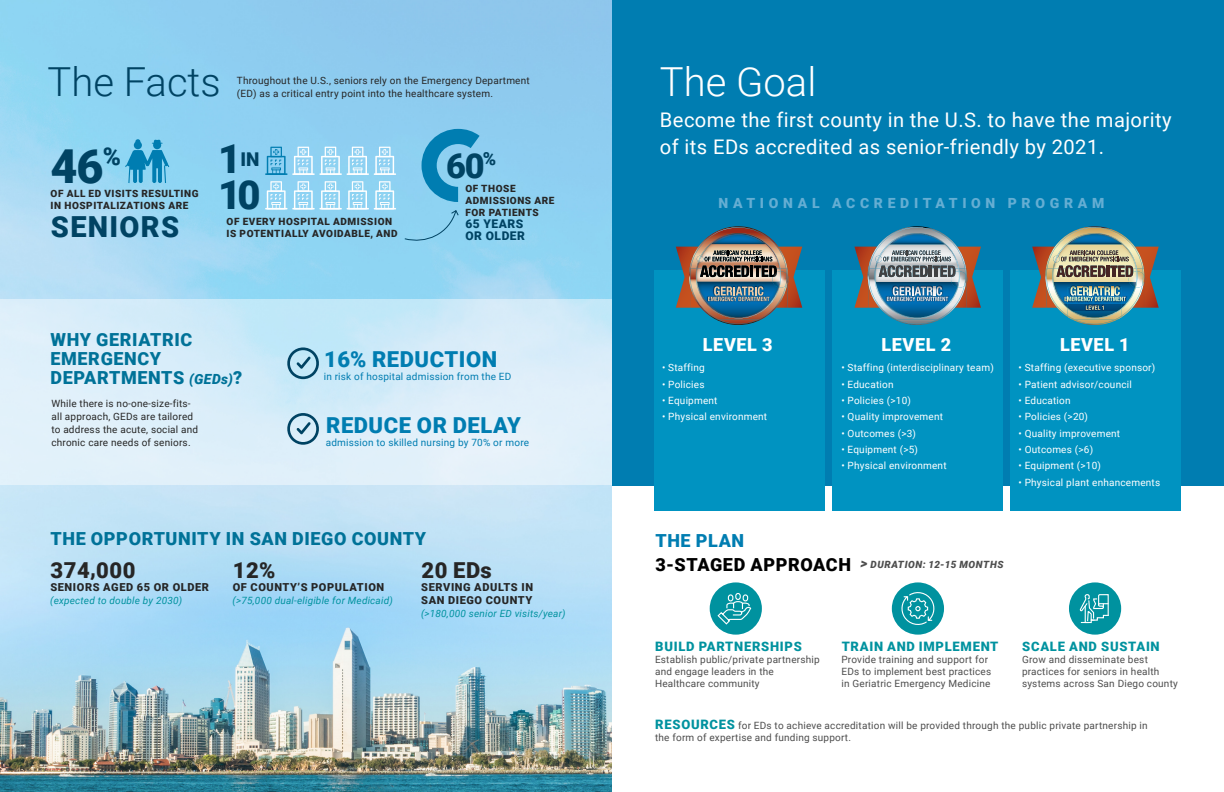
<style>
.page{position:relative;width:1224px;height:792px;background:#fff}
.page>*{position:absolute;margin:0;border:0;box-sizing:border-box;transform-origin:0 0}
.t1{font:900 46.8px "Roboto";color:#004363}
.t2{font:300 40px "Roboto";color:#004363}
.t3{font:300 40px "Roboto";color:#fff}
.t4{font:900 40px "Roboto";color:#004363}
.t5{font:900 34.4px "Roboto";color:#004363}
.t6{font:900 29px "Roboto";letter-spacing:.045em;color:#004363}
.t7{font:900 22px "Roboto";letter-spacing:.025em;color:#007db1}
.t8{font:900 22px "Roboto";letter-spacing:.025em;color:#262626}
.t9{font:20.2px/26.1px "Roboto";letter-spacing:.02em;color:#fff}
.t10{font:900 19px "Roboto";color:#004363}
.t11{font:900 18px/19px "Roboto";letter-spacing:.035em;color:#007298}
.t12{font:900 18px "Roboto";letter-spacing:.035em;color:#fff}
.t13{font:900 18px "Roboto";letter-spacing:.035em;color:#007db1}
.t14{font:900 14px "Roboto";letter-spacing:.335em;color:#65aed3}
.t15{font:900 13px "Roboto";letter-spacing:.055em;color:#00929f}
.t16{font:900 12px/12px "Roboto";letter-spacing:.045em;color:#004363}
.t17{font:900 11px/13.2px "Roboto";letter-spacing:.055em;color:#262626}
.t18{font:10px/12px "Roboto";letter-spacing:.02em;color:#4d4d4d}
.t19{font:10px "Roboto";letter-spacing:.02em;color:#fff}
.t20{font:10px/13px "Roboto";letter-spacing:.02em;color:#262626}
.t21{font:900 10px/12px "Roboto";letter-spacing:.055em;color:#262626}
.t22{font:italic 10px "Roboto";letter-spacing:.02em;color:#00929f}
.t23{font:10px "Roboto";letter-spacing:.02em;color:#007db1}
.t24{font:italic 900 10px "Roboto";letter-spacing:.055em;color:#4d4d4d}
.s1{font-size:40px}
.s2{font-style:italic;font-size:14px}
.s3{font-style:normal;font-size:18px;color:#000}
.s4{font-size:14px}
.s5{font-weight:900;font-size:13px;color:#00929f}
</style>
<div class="page">
<img style="left:0;top:0;width:612px;height:792px">
<svg style="left:0;top:299px;width:612px;height:186px;background:#d9edf9"></svg>
<div style="left:612px;top:0;width:612px;height:485px;background:#007db1"></div>
<div style="left:654px;top:270px;width:170px;height:240px;background:#0093c1"></div>
<div style="left:832px;top:270px;width:170px;height:240px;background:#0093c1"></div>
<div style="left:1010px;top:270px;width:171px;height:240px;background:#0093c1"></div>
<div style="left:710px;top:582px;width:52px;height:53px;background:#00929f;border-radius:50%"></div>
<svg style="left:717px;top:593px;width:35px;height:32px"></svg>
<div style="left:892px;top:582px;width:52px;height:53px;background:#00929f;border-radius:50%"></div>
<svg style="left:899px;top:590px;width:38px;height:37px"></svg>
<div style="left:1069px;top:582px;width:52px;height:53px;background:#00929f;border-radius:50%"></div>
<svg style="left:1079px;top:594px;width:30px;height:30px"></svg>
<img style="left:676px;top:226px;width:126px;height:99px">
<img style="left:1032px;top:226px;width:127px;height:99px">
<svg style="left:854px;top:226px;width:127px;height:99px"></svg>
<svg style="left:286px;top:347px;width:34px;height:32px"></svg>
<svg style="left:286px;top:413px;width:34px;height:32px"></svg>
<svg style="left:125px;top:139px;width:44px;height:44px;background:#49aad2"></svg>
<svg style="left:422px;top:129px;width:58px;height:73px;background:#56afd8"></svg>
<svg style="left:404px;top:210px;width:55px;height:34px;background:#88cdec"></svg>
<hr style="left:265px;top:173px;width:23px;height:2px;background:#007db1">
<svg style="left:267px;top:147px;width:19px;height:27px"></svg>
<hr style="left:265px;top:208px;width:23px;height:2px;background:#fff">
<svg style="left:267px;top:181px;width:19px;height:27px"></svg>
<hr style="left:292px;top:173px;width:23px;height:2px;background:#fff">
<svg style="left:294px;top:147px;width:19px;height:27px"></svg>
<hr style="left:292px;top:208px;width:23px;height:2px;background:#fff">
<svg style="left:294px;top:181px;width:19px;height:27px"></svg>
<hr style="left:319px;top:173px;width:23px;height:2px;background:#fff">
<svg style="left:321px;top:147px;width:19px;height:27px"></svg>
<hr style="left:319px;top:208px;width:23px;height:2px;background:#fff">
<svg style="left:321px;top:181px;width:19px;height:27px"></svg>
<hr style="left:347px;top:173px;width:22px;height:2px;background:#fff">
<svg style="left:348px;top:147px;width:19px;height:27px"></svg>
<hr style="left:347px;top:208px;width:22px;height:2px;background:#fff">
<svg style="left:348px;top:181px;width:19px;height:27px"></svg>
<hr style="left:374px;top:173px;width:22px;height:2px;background:#fff">
<svg style="left:375px;top:147px;width:19px;height:27px"></svg>
<hr style="left:374px;top:208px;width:22px;height:2px;background:#fff">
<svg style="left:375px;top:181px;width:19px;height:27px"></svg>
<h2 class="t2" style="left:48px;top:54px;width:175px">The Facts</h2>
<h2 class="t3" style="left:660px;top:54px;width:158px">The Goal</h2>
<p class="t20" style="left:237px;top:73px;width:294px">Throughout the U.S., seniors rely on the Emergency Department (ED) as a critical entry point into the healthcare system.</p>
<h3 class="t10" style="left:218px;top:146px;width:43px"><span class="s1">1</span> IN</h3>
<h2 class="t4" style="left:218px;top:167px;width:44px">10</h2>
<h1 class="t1" style="left:50px;top:134px;width:72px">46<sup>%</sup></h1>
<h3 class="t5" style="left:446px;top:142px;width:52px">60<sup>%</sup></h3>
<p class="t21" style="left:465px;top:182px;width:91px">OF THOSE<br>ADMISSIONS ARE<br>FOR PATIENTS</p>
<p class="t16" style="left:465px;top:217px;width:61px">65 YEARS<br>OR OLDER</p>
<p class="t21" style="left:51px;top:187px;width:149px">OF ALL ED VISITS RESULTING<br>IN HOSPITALIZATIONS ARE</p>
<h3 class="t6" style="left:51px;top:207px;width:130px">SENIORS</h3>
<p class="t21" style="left:227px;top:215px;width:173px">OF EVERY HOSPITAL ADMISSION<br>IS POTENTIALLY AVOIDABLE, AND</p>
<h3 class="t11" style="left:50px;top:330px;width:193px">WHY GERIATRIC<br>EMERGENCY<br>DEPARTMENTS <span class="s2">(GEDs)</span>?</h3>
<p class="t20" style="left:51px;top:397px;width:148px">While there is no-one-size-fits&shy;all approach, GEDs are tailored to address the acute, social and chronic care needs of seniors.</p>
<h3 class="t7" style="left:324px;top:344px;width:175px">16% REDUCTION</h3>
<p class="t23" style="left:324px;top:369px;width:189px">in risk of hospital admission from the ED</p>
<h3 class="t7" style="left:326px;top:409px;width:196px">REDUCE OR DELAY</h3>
<p class="t23" style="left:326px;top:435px;width:205px">admission to skilled nursing by 70% or more</p>
<h3 class="t11" style="left:50px;top:529px;width:377px">THE OPPORTUNITY IN SAN DIEGO COUNTY</h3>
<h3 class="t8" style="left:51px;top:555px;width:86px">374,000</h3>
<p class="t17" style="left:50px;top:580px;width:160px">SENIORS AGED 65 OR OLDER</p>
<p class="t22" style="left:50px;top:594px;width:134px">(expected to double by 2030)</p>
<h3 class="t8" style="left:233px;top:555px;width:44px">12%</h3>
<p class="t17" style="left:233px;top:580px;width:153px">OF COUNTY’S POPULATION</p>
<p class="t22" style="left:233px;top:594px;width:162px">(&gt;75,000 dual-eligible for Medicaid)</p>
<h3 class="t8" style="left:421px;top:555px;width:72px">20 EDs</h3>
<p class="t17" style="left:421px;top:580px;width:113px">SERVING ADULTS IN<br>SAN DIEGO COUNTY</p>
<p class="t22" style="left:421px;top:607px;width:146px">(&gt;180,000 senior ED visits/year)</p>
<h3 class="t9" style="left:660px;top:106px;width:513px">Become the first county in the U.S. to have the majority of its EDs accredited as senior-friendly by 2021.</h3>
<h3 class="t14" style="left:718px;top:193px;width:387px">NATIONAL ACCREDITATION PROGRAM</h3>
<h3 class="t12" style="left:703px;top:332px;width:71px">LEVEL 3</h3>
<h3 class="t12" style="left:881px;top:332px;width:71px">LEVEL 2</h3>
<h3 class="t12" style="left:1060px;top:332px;width:71px">LEVEL 1</h3>
<p class="t19" style="left:662px;top:361px;width:44px">• Staffing</p>
<p class="t19" style="left:662px;top:377px;width:44px">• Policies</p>
<p class="t19" style="left:662px;top:393px;width:57px">• Equipment</p>
<p class="t19" style="left:662px;top:410px;width:107px">• Physical environment</p>
<p class="t19" style="left:841px;top:361px;width:154px">• Staffing (interdisciplinary team)</p>
<p class="t19" style="left:841px;top:377px;width:54px">• Education</p>
<p class="t19" style="left:841px;top:393px;width:71px">• Policies (&gt;10)</p>
<p class="t19" style="left:841px;top:410px;width:103px">• Quality improvement</p>
<p class="t19" style="left:841px;top:426px;width:76px">• Outcomes (&gt;3)</p>
<p class="t19" style="left:841px;top:442px;width:78px">• Equipment (&gt;5)</p>
<p class="t19" style="left:841px;top:459px;width:107px">• Physical environment</p>
<p class="t19" style="left:1019px;top:361px;width:138px">• Staffing (executive sponsor)</p>
<p class="t19" style="left:1019px;top:377px;width:115px">• Patient advisor/council</p>
<p class="t19" style="left:1019px;top:393px;width:54px">• Education</p>
<p class="t19" style="left:1019px;top:410px;width:71px">• Policies (&gt;20)</p>
<p class="t19" style="left:1019px;top:426px;width:103px">• Quality improvement</p>
<p class="t19" style="left:1019px;top:442px;width:76px">• Outcomes (&gt;6)</p>
<p class="t19" style="left:1019px;top:459px;width:84px">• Equipment (&gt;10)</p>
<p class="t19" style="left:1019px;top:475px;width:143px">• Physical plant enhancements</p>
<h3 class="t13" style="left:655px;top:528px;width:90px">THE PLAN</h3>
<p class="t24" style="left:655px;top:558px;width:350px"><span class="s3">3-STAGED APPROACH</span> <span class="s4">&gt;</span> DURATION: 12-15 MONTHS</p>
<h3 class="t15" style="left:655px;top:637px;width:148px">BUILD PARTNERSHIPS</h3>
<p class="t18" style="left:655px;top:653px;width:166px">Establish public/private partnership and engage leaders in the<br>Healthcare community</p>
<h3 class="t15" style="left:842px;top:637px;width:158px">TRAIN AND IMPLEMENT</h3>
<p class="t18" style="left:841px;top:653px;width:151px">Provide training and support for<br>EDs to implement best practices in Geriatric Emergency Medicine</p>
<h3 class="t15" style="left:1022px;top:637px;width:139px">SCALE AND SUSTAIN</h3>
<p class="t18" style="left:1022px;top:653px;width:157px">Grow and disseminate best practices for seniors in health systems across San Diego county</p>
<p class="t18" style="left:655px;top:719px;width:494px"><span class="s5">RESOURCES</span> for EDs to achieve accreditation will be provided through the public private partnership in the form of expertise and funding support.</p>
</div>
